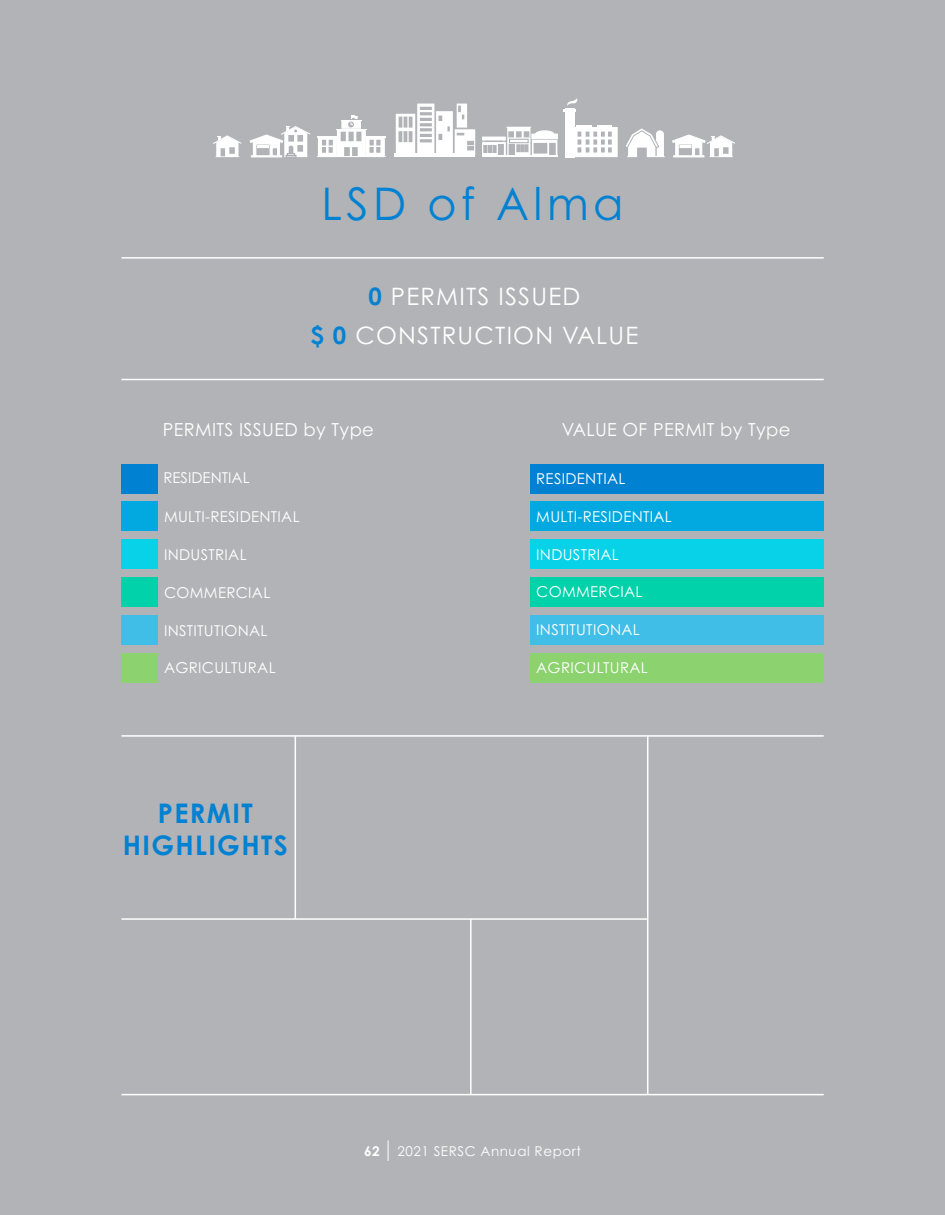
<style>
.page{position:relative;width:945px;height:1215px;background:#b2b3b7}
.page>*{position:absolute;margin:0;border:0;box-sizing:border-box;transform-origin:0 0}
.t1{font:45px "Century Gothic Pro";letter-spacing:.1em;color:#0081d2}
.t2{font:700 27px/32.4px "Century Gothic Pro";letter-spacing:.05em;color:#0081d2;text-align:center}
.t3{font:24px "Century Gothic Pro";letter-spacing:.05em;color:#fff}
.t4{font:18px "Century Gothic Pro";letter-spacing:.02em;color:#fff}
.t5{font:15px "Century Gothic Pro";letter-spacing:.02em;color:#fff}
.t6{font:15px "Century Gothic Pro";color:#fff}
.t7{font:13.5px "Century Gothic Pro";letter-spacing:.04em;color:#fff}
.t8{font:700 13.5px "Century Gothic Pro";color:#fff}
.s1{font-weight:700;color:#0081d2}
</style>
<div class="page">
<hr style="left:122px;top:918px;width:526px;height:2px;background:#fff">
<hr style="left:295px;top:735px;width:1px;height:184px;background:#fff">
<hr style="left:470px;top:919px;width:2px;height:175px;background:#fff">
<hr style="left:647px;top:736px;width:1px;height:358px;background:#fff">
<div style="left:530px;top:464px;width:294px;height:29px;background:#0081d2"></div>
<div style="left:530px;top:502px;width:294px;height:29px;background:#02a9e0"></div>
<div style="left:530px;top:539px;width:294px;height:30px;background:#08d2e8"></div>
<div style="left:530px;top:577px;width:293px;height:30px;background:#01d2aa"></div>
<div style="left:530px;top:615px;width:294px;height:30px;background:#41bee8"></div>
<hr style="left:122px;top:735px;width:702px;height:2px;background:#fff">
<hr style="left:122px;top:1094px;width:702px;height:1px;background:#fff">
<div style="left:121px;top:464px;width:37px;height:29px;background:#0081d2"></div>
<div style="left:121px;top:502px;width:37px;height:29px;background:#02a9e0"></div>
<div style="left:121px;top:539px;width:37px;height:30px;background:#08d2e8"></div>
<div style="left:121px;top:577px;width:37px;height:30px;background:#01d2aa"></div>
<div style="left:121px;top:615px;width:37px;height:30px;background:#41bee8"></div>
<div style="left:121px;top:653px;width:37px;height:29px;background:#8cd26f"></div>
<div style="left:530px;top:653px;width:294px;height:29px;background:#8cd26f"></div>
<hr style="left:122px;top:379px;width:702px;height:1px;background:#fff">
<hr style="left:122px;top:257px;width:702px;height:2px;background:#fff">
<svg style="left:388px;top:1140px;width:1px;height:21px"></svg>
<div style="left:565px;top:108px;width:9px;height:49px;background:#fff"></div>
<svg style="left:564px;top:98px;width:13px;height:14px"></svg>
<svg style="left:574px;top:125px;width:44px;height:32px"></svg>
<svg style="left:317px;top:115px;width:69px;height:42px"></svg>
<hr style="left:395px;top:154px;width:80px;height:3px;background:#fff">
<svg style="left:396px;top:104px;width:79px;height:50px"></svg>
<svg style="left:250px;top:126px;width:60px;height:31px"></svg>
<svg style="left:482px;top:127px;width:75px;height:29px"></svg>
<div style="left:509px;top:139px;width:19px;height:4px;border:1px solid #a8a9ad"></div>
<hr style="left:482px;top:156px;width:75px;height:1px;background:#fff">
<svg style="left:213px;top:135px;width:28px;height:22px"></svg>
<svg style="left:672px;top:135px;width:63px;height:22px"></svg>
<svg style="left:626px;top:128px;width:39px;height:29px"></svg>
<p class="t1" style="left:321px;top:176px;width:304px">LSD of Alma</p>
<p class="t3" style="left:368px;top:281px;width:213px"><span class="s1">0</span> PERMITS ISSUED</p>
<p class="t3" style="left:310px;top:320px;width:329px"><span class="s1">$ 0</span> CONSTRUCTION VALUE</p>
<p class="t4" style="left:163px;top:419px;width:213px">PERMITS ISSUED by Type</p>
<p class="t6" style="left:164px;top:469px;width:88px">RESIDENTIAL</p>
<p class="t5" style="left:164px;top:508px;width:137px">MULTI-RESIDENTIAL</p>
<p class="t5" style="left:164px;top:546px;width:84px">INDUSTRIAL</p>
<p class="t5" style="left:164px;top:583px;width:108px">COMMERCIAL</p>
<p class="t5" style="left:164px;top:621px;width:105px">INSTITUTIONAL</p>
<p class="t5" style="left:164px;top:659px;width:113px">AGRICULTURAL</p>
<p class="t2" style="left:123px;top:796px;width:166px">PERMIT<br>HIGHLIGHTS</p>
<p class="t4" style="left:562px;top:419px;width:230px">VALUE OF PERMIT by Type</p>
<p class="t5" style="left:536px;top:469px;width:91px">RESIDENTIAL</p>
<p class="t5" style="left:536px;top:508px;width:137px">MULTI-RESIDENTIAL</p>
<p class="t5" style="left:536px;top:545px;width:84px">INDUSTRIAL</p>
<p class="t5" style="left:536px;top:583px;width:108px">COMMERCIAL</p>
<p class="t5" style="left:536px;top:621px;width:105px">INSTITUTIONAL</p>
<p class="t5" style="left:536px;top:659px;width:113px">AGRICULTURAL</p>
<p class="t8" style="left:364px;top:1142px;width:17px">62</p>
<p class="t7" style="left:397px;top:1143px;width:185px">2021 SERSC Annual Report</p>
</div>
